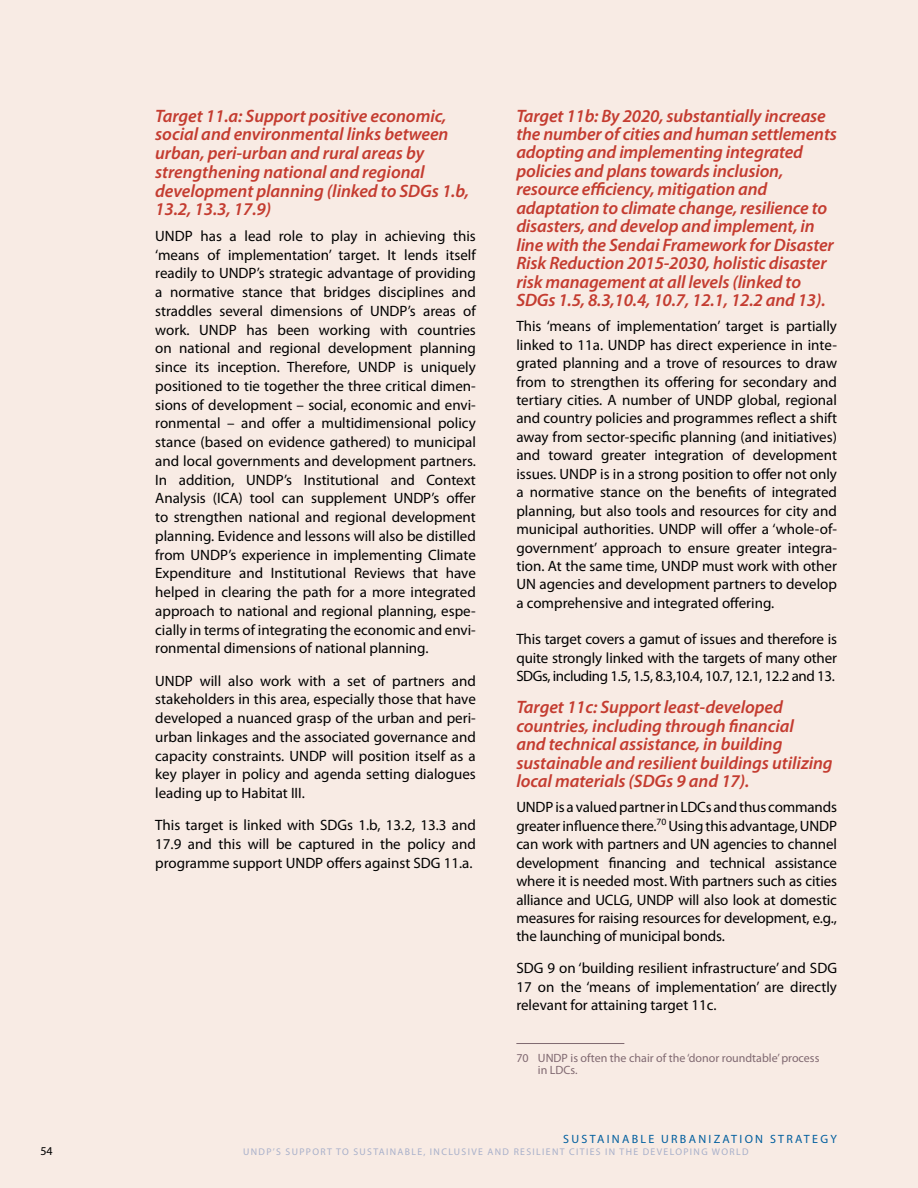
<style>
.page{position:relative;width:918px;height:1188px;background:#f8ebe4}
.page>*{position:absolute;margin:0;border:0;box-sizing:border-box;transform-origin:0 0}
.t1{font:italic 600 18px/18.5px "Myriad Pro";letter-spacing:-.01em;color:#ca4236}
.t2{font:15px/18.8px "Myriad Pro";color:#000;text-align:justify}
.t3{font:12px/12px "Myriad Pro";color:#84727f}
.t4{font:12px "Myriad Pro";letter-spacing:.245em;color:#0067b1}
.t5{font:12px "Myriad Pro";color:#000}
.t6{font:9.75px "Myriad Pro";letter-spacing:.215em;color:#adc0e2}
.t7{font:9.75px "Myriad Pro";letter-spacing:.145em;color:#adc0e2}
</style>
<div class="page">
<p class="t5" style="left:40px;top:1144px;width:14px">54</p>
<p class="t1" style="left:155px;top:106px;width:315px">Target 11.a: Support positive economic, social and environmental links between urban, peri-urban and rural areas by strengthening national and regional development planning (linked to SDGs 1.b, 13.2, 13.3, 17.9)</p>
<p class="t2" style="left:155px;top:226px;width:322px">UNDP has a lead role to play in achieving this ‘means of implementation’ target. It lends itself readily to UNDP’s strategic advantage of providing a normative stance that bridges disciplines and straddles several dimensions of UNDP’s areas of work. UNDP has been working with countries on national and regional development planning since its inception. Therefore, UNDP is uniquely positioned to tie together the three critical dimen&shy;sions of development – social, economic and envi&shy;ronmental – and offer a multidimensional policy stance (based on evidence gathered) to municipal and local governments and development partners.<br>In addition, UNDP’s Institutional and Context Analysis (ICA) tool can supplement UNDP’s offer to strengthen national and regional development planning. Evidence and lessons will also be distilled from UNDP’s experience in implementing Climate Expenditure and Institutional Reviews that have helped in clearing the path for a more integrated approach to national and regional planning, espe&shy;cially in terms of integrating the economic and envi&shy;ronmental dimensions of national planning.</p>
<p class="t2" style="left:155px;top:671px;width:322px">UNDP will also work with a set of partners and stakeholders in this area, especially those that have developed a nuanced grasp of the urban and peri&shy;urban linkages and the associated governance and capacity constraints. UNDP will position itself as a key player in policy and agenda setting dialogues leading up to Habitat III.</p>
<p class="t2" style="left:155px;top:816px;width:322px">This target is linked with SDGs 1.b, 13.2, 13.3 and 17.9 and this will be captured in the policy and programme support UNDP offers against SDG 11.a.</p>
<p class="t1" style="left:516px;top:106px;width:322px">Target 11b: By 2020, substantially increase the number of cities and human settlements adopting and implementing integrated policies and plans towards inclusion, resource efficiency, mitigation and adaptation to climate change, resilience to disasters, and develop and implement, in line with the Sendai Framework for Disaster Risk Reduction 2015-2030, holistic disaster risk management at all levels (linked to SDGs 1.5, 8.3,10.4, 10.7, 12.1, 12.2 and 13).</p>
<p class="t2" style="left:516px;top:317px;width:322px">This ‘means of implementation’ target is partially linked to 11a. UNDP has direct experience in inte&shy;grated planning and a trove of resources to draw from to strengthen its offering for secondary and tertiary cities. A number of UNDP global, regional and country policies and programmes reflect a shift away from sector-specific planning (and initiatives) and toward greater integration of development issues. UNDP is in a strong position to offer not only a normative stance on the benefits of integrated planning, but also tools and resources for city and municipal authorities. UNDP will offer a ‘whole-of&shy;government’ approach to ensure greater integra&shy;tion. At the same time, UNDP must work with other UN agencies and development partners to develop a comprehensive and integrated offering.</p>
<p class="t2" style="left:516px;top:630px;width:322px">This target covers a gamut of issues and therefore is quite strongly linked with the targets of many other SDGs, including 1.5, 1.5, 8.3,10.4, 10.7, 12.1, 12.2 and 13.</p>
<p class="t1" style="left:516px;top:698px;width:318px">Target 11c: Support least-developed countries, including through financial<br>and technical assistance, in building sustainable and resilient buildings utilizing local materials (SDGs 9 and 17).</p>
<p class="t2" style="left:516px;top:798px;width:322px">UNDP is a valued partner in LDCs and thus commands greater influence there.<sup>70</sup> Using this advantage, UNDP can work with partners and UN agencies to channel development financing and technical assistance where it is needed most. With partners such as cities alliance and UCLG, UNDP will also look at domestic measures for raising resources for development, e.g., the launching of municipal bonds.</p>
<p class="t2" style="left:516px;top:959px;width:322px">SDG 9 on ‘building resilient infrastructure’ and SDG 17 on the ‘means of implementation’ are directly relevant for attaining target 11c.</p>
<p class="t3" style="left:538px;top:1052px;width:283px;text-indent:-22px">70 UNDP is often the chair of the ‘donor roundtable’ process in LDCs.</p>
<p class="t4" style="left:563px;top:1132px;width:9px">sus</p>
<p class="t4" style="left:590px;top:1132px;width:17px">t aina</p>
<p class="t4" style="left:632px;top:1132px;width:66px">ble u rbani</p>
<p class="t4" style="left:714px;top:1132px;width:35px">zat ion</p>
<p class="t4" style="left:770px;top:1132px;width:68px">st rat egy</p>
<p class="t6" style="left:243px;top:1146px;width:51px">UNDP’s suppo</p>
<p class="t6" style="left:320px;top:1146px;width:40px">rt to sus</p>
<p class="t6" style="left:373px;top:1146px;width:13px">taina</p>
<p class="t6" style="left:405px;top:1146px;width:32px">ble, inc</p>
<p class="t6" style="left:448px;top:1146px;width:12px">lusi</p>
<p class="t6" style="left:471px;top:1146px;width:25px">ve and</p>
<p class="t7" style="left:514px;top:1146px;width:169px">resi lient ci ties in the developin</p>
<p class="t6" style="left:701px;top:1146px;width:48px">g world</p>
</div>
